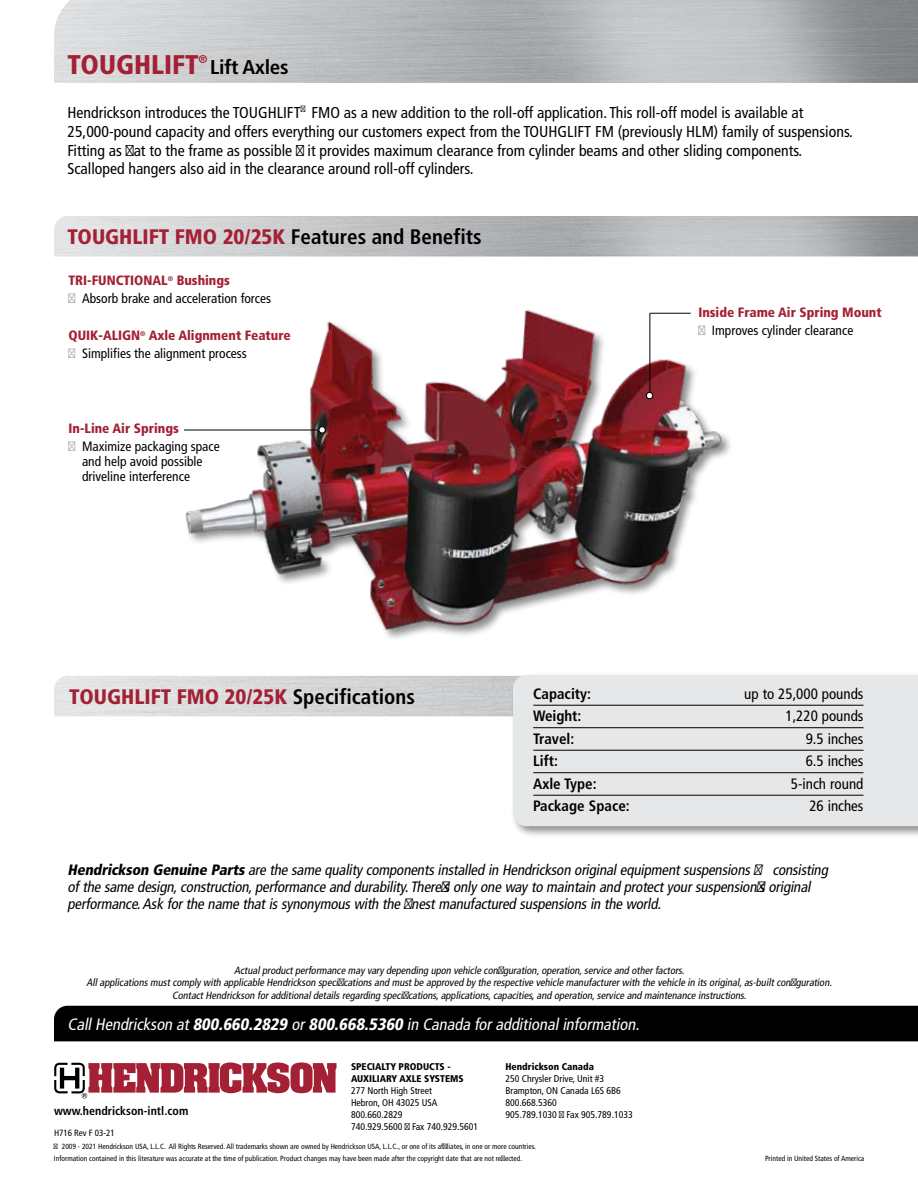
<style>
.page{position:relative;width:918px;height:1188px;background:#fff}
.page>*{position:absolute;margin:0;border:0;box-sizing:border-box;transform-origin:0 0}
.t1{font:900 condensed 27px "Frutiger LT Std";color:#a32035}
.t2{font:700 condensed 21px "Frutiger LT Std";color:#000}
.t3{font:900 condensed 21px "Frutiger LT Std";color:#a32035}
.t4{font:700 condensed 19.95px "Frutiger LT Std";letter-spacing:-.01em;color:#000;scale:1.05 1}
.t5{font:italic condensed 16.5px "Frutiger LT Std";color:#fff}
.t6{font:condensed 15.75px/18.9px "Frutiger LT Std";color:#000}
.t7{font:italic condensed 15px/17.2px "Frutiger LT Std";color:#000}
.t8{font:condensed 15px "Frutiger LT Std";color:#000}
.t9{font:700 condensed 15px "Frutiger LT Std";color:#000}
.t10{font:condensed 13.5px/15px "Frutiger LT Std";color:#000}
.t11{font:900 condensed 13.5px "Frutiger LT Std";color:#a32035}
.t12{font:700 condensed 12px "Frutiger LT Std";color:#000}
.t13{font:900 condensed 11.25px "Frutiger LT Std";color:#a32035}
.t14{font:italic condensed 10.5px/12.6px "Frutiger LT Std";color:#000;text-align:center}
.t15{font:condensed 9.75px/12px "Frutiger LT Std";color:#000}
.t16{font:900 condensed 9.75px/11.7px "Frutiger LT Std";color:#000}
.t17{font:condensed 9px "Frutiger LT Std";color:#000}
.t18{font:condensed 7.5px "Frutiger LT Std";color:#000}
.s1{font-weight:900;color:#a32035}
.s2{color:#a7a9ac}
.s3{font-weight:700;color:#000}
.s4{font-weight:900}
</style>
<div class="page">
<img style="left:54px;top:676px;width:456px;height:40px">
<div style="left:510px;top:672px;width:408px;height:167px;background:#000;opacity:.45"></div>
<div style="left:513px;top:675px;width:405px;height:151px;background:#e6e7e8"></div>
<hr style="left:533px;top:705px;width:331px;height:1px;background:#000">
<hr style="left:533px;top:727px;width:331px;height:1px;background:#000">
<hr style="left:533px;top:750px;width:331px;height:1px;background:#000">
<hr style="left:533px;top:772px;width:331px;height:1px;background:#000">
<hr style="left:533px;top:795px;width:331px;height:1px;background:#000">
<img style="left:184px;top:310px;width:546px;height:329px">
<hr style="left:650px;top:313px;width:1px;height:83px;background:#000">
<hr style="left:650px;top:313px;width:41px;height:1px;background:#000">
<div style="left:646px;top:392px;width:7px;height:7px;background:#fff;border-radius:50%"></div>
<div style="left:646px;top:392px;width:7px;height:7px;border:1px solid #000;border-radius:50%"></div>
<hr style="left:184px;top:430px;width:138px;height:1px;background:#000">
<svg style="left:319px;top:427px;width:6px;height:6px"></svg>
<div style="left:319px;top:426px;width:7px;height:7px;border:1px solid #000;border-radius:50%"></div>
<div style="left:54px;top:1006px;width:864px;height:35px;background:#000"></div>
<svg style="left:54px;top:1062px;width:283px;height:37px"></svg>
<h1 class="t1" style="left:68px;top:49px;width:133px">TOUGHLIFT</h1>
<p class="t13" style="left:199px;top:52px;width:10px">®</p>
<h3 class="t4" style="left:210px;top:56px;width:76px">Lift Axles</h3>
<p class="t6" style="left:68px;top:103px;width:787px">Hendrickson introduces the TOUGHLIFT<sup>®</sup> FMO as a new addition to the roll-off application. This roll-off model is available at 25,000-pound capacity and offers everything our customers expect from the TOUHGLIFT FM (previously HLM) family of suspensions.<br>Fitting as flat to the frame as possible – it provides maximum clearance from cylinder beams and other sliding components.<br>Scalloped hangers also aid in the clearance around roll-off cylinders.</p>
<h2 class="t2" style="left:68px;top:224px;width:416px"><span class="s1">TOUGHLIFT FMO 20/25K</span> Features and Benefits</h2>
<p class="t11" style="left:69px;top:273px;width:163px">TRI-FUNCTIONAL<sup>®</sup> Bushings</p>
<p class="t10" style="left:69px;top:291px;width:204px"><span class="s2">•</span> Absorb brake and acceleration forces</p>
<p class="t11" style="left:69px;top:327px;width:224px">QUIK-ALIGN<sup>®</sup> Axle Alignment Feature</p>
<p class="t10" style="left:69px;top:346px;width:180px"><span class="s2">•</span> Simplifies the alignment process</p>
<p class="t11" style="left:69px;top:421px;width:112px">In-Line Air Springs</p>
<p class="t10" style="left:82px;top:439px;width:139px;text-indent:-14px"><span class="s2">•</span> Maximize packaging space and help avoid possible driveline interference</p>
<p class="t11" style="left:698px;top:304px;width:185px">Inside Frame Air Spring Mount</p>
<p class="t10" style="left:698px;top:322px;width:156px"><span class="s2">•</span> Improves cylinder clearance</p>
<h2 class="t3" style="left:69px;top:684px;width:347px">TOUGHLIFT FMO 20/25K <span class="s3">Specifications</span></h2>
<h3 class="t9" style="left:533px;top:685px;width:59px">Capacity:</h3>
<h3 class="t8" style="left:744px;top:685px;width:121px">up to 25,000 pounds</h3>
<h3 class="t9" style="left:533px;top:707px;width:50px">Weight:</h3>
<h3 class="t8" style="left:786px;top:707px;width:80px">1,220 pounds</h3>
<h3 class="t9" style="left:533px;top:730px;width:43px">Travel:</h3>
<h3 class="t8" style="left:806px;top:730px;width:59px">9.5 inches</h3>
<h3 class="t9" style="left:533px;top:752px;width:26px">Lift:</h3>
<h3 class="t8" style="left:806px;top:752px;width:59px">6.5 inches</h3>
<h3 class="t9" style="left:533px;top:775px;width:65px">Axle Type:</h3>
<h3 class="t8" style="left:791px;top:775px;width:74px">5-inch round</h3>
<h3 class="t9" style="left:533px;top:797px;width:98px">Package Space:</h3>
<h3 class="t8" style="left:809px;top:797px;width:56px">26 inches</h3>
<p class="t7" style="left:68px;top:861px;width:765px"><span class="s4">Hendrickson Genuine Parts</span> are the same quality componentsinstalled in Hendrickson originalequipmentsuspensions— consisting ofthe same design,construction,performance and durability.There’sonly one way to maintain and protectyoursuspension’soriginal performance.Ask forthe name thatissynonymouswith the finestmanufactured suspensionsin the world.</p>
<p class="t14" style="left:86px;top:964px;width:749px">Actualproductperformance may vary depending upon vehicle configuration,operation,service and otherfactors.<br>Allapplicationsmustcomply with applicable Hendrickson specificationsand mustbe approved by the respective vehicle manufacturerwith the vehicle in itsoriginal,as-builtconfiguration.<br>ContactHendrickson foradditionaldetailsregarding specifications,applications,capacities,and operation,service and maintenance instructions.</p>
<h3 class="t5" style="left:68px;top:1014px;width:577px">CallHendrickson at<span class="s4">800.660.2829</span> or<span class="s4">800.668.5360</span> in Canada foradditionalinformation.</h3>
<p class="t16" style="left:505px;top:1061px;width:90px">Hendrickson Canada</p>
<p class="t15" style="left:505px;top:1073px;width:129px">250 Chrysler Drive, Unit #3<br>Brampton, ON Canada L6S 6B6<br>800.668.5360<br>905.789.1030 • Fax 905.789.1033</p>
<p class="t16" style="left:351px;top:1061px;width:114px">SPECIALTY PRODUCTS -<br>AUXILIARY AXLE SYSTEMS</p>
<p class="t15" style="left:351px;top:1084px;width:129px">277 North High Street<br>Hebron, OH 43025 USA<br>800.660.2829<br>740.929.5600 • Fax 740.929.5601</p>
<p class="t12" style="left:54px;top:1104px;width:136px">www.hendrickson-intl.com</p>
<p class="t17" style="left:54px;top:1128px;width:62px">H716 Rev F 03-21</p>
<p class="t18" style="left:54px;top:1154px;width:470px">Information contained in this literature was accurate at the time of publication. Product changes may have been made after the copyright date that are not reflected.</p>
<p class="t18" style="left:54px;top:1142px;width:484px">© 2009 - 2021 Hendrickson USA, L.L.C. All Rights Reserved. All trademarks shown are owned by Hendrickson USA, L.L.C., or one of its affiliates, in one or more countries.</p>
<p class="t18" style="left:765px;top:1154px;width:101px">Printed in United States of America</p>
</div>
